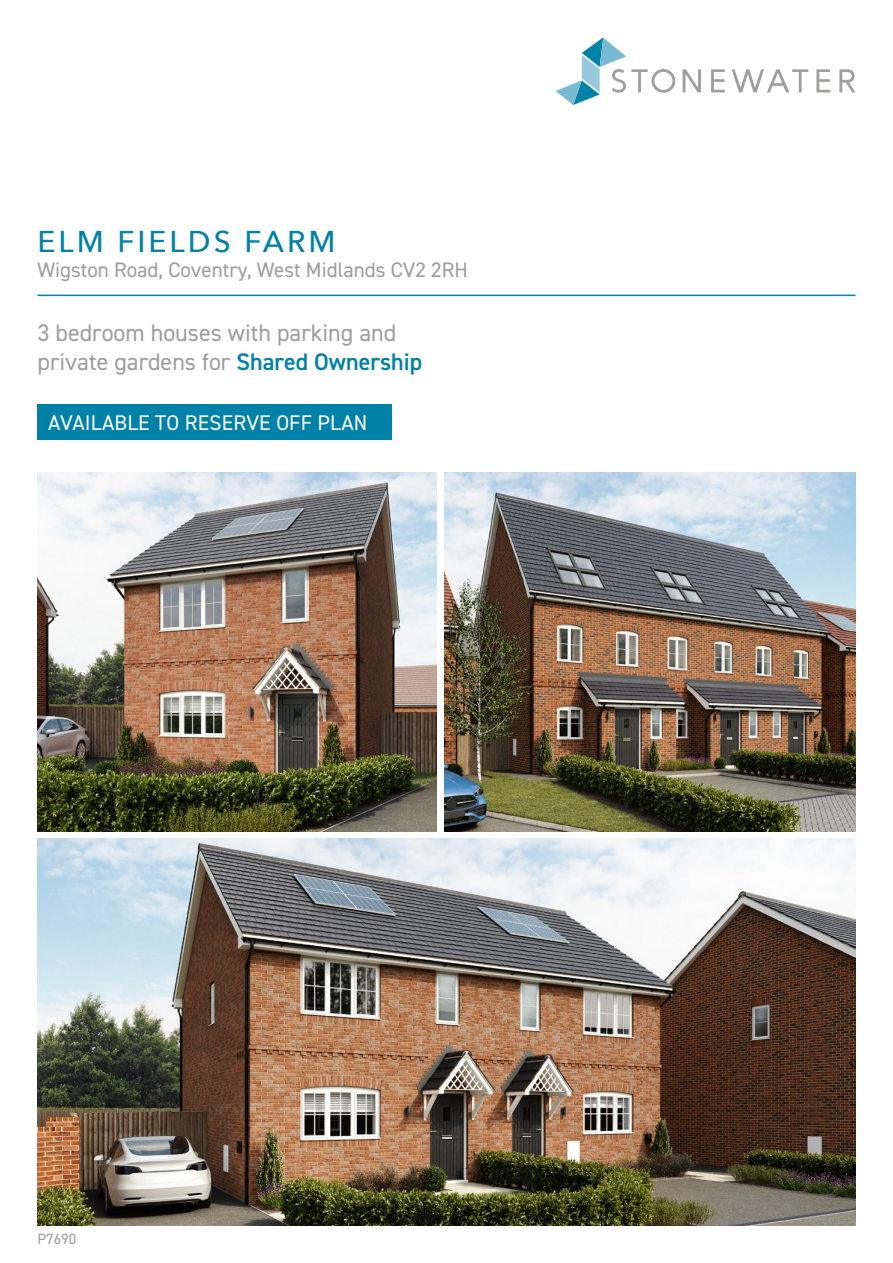
<style>
.page{position:relative;width:893px;height:1263px;background:#fff}
.page>*{position:absolute;margin:0;border:0;box-sizing:border-box;transform-origin:0 0}
.t1{font:500 30px "Avenir Next";letter-spacing:.1em;color:#0081a7}
.t2{font:24px/28.8px "DIN2014";color:#9d9d9c}
.t3{font:21.3px "DIN2014";letter-spacing:.01em;color:#fff}
.t4{font:21px "DIN2014";color:#9d9d9c}
.t5{font:15px "DIN2014";color:#9d9d9c}
.s1{font-weight:600;color:#0081a7}
</style>
<div class="page">
<img style="left:38px;top:838px;width:817px;height:387px">
<img style="left:38px;top:472px;width:399px;height:360px">
<img style="left:444px;top:472px;width:411px;height:360px">
<svg style="left:555px;top:38px;width:120px;height:67px"></svg>
<svg style="left:683px;top:69px;width:18px;height:23px"></svg>
<svg style="left:711px;top:69px;width:14px;height:23px"></svg>
<svg style="left:732px;top:69px;width:76px;height:23px"></svg>
<svg style="left:816px;top:69px;width:14px;height:23px"></svg>
<svg style="left:839px;top:69px;width:16px;height:23px"></svg>
<div style="left:38px;top:404px;width:354px;height:36px;background:#0081a7"></div>
<hr style="left:38px;top:295px;width:817px;height:1px;background:#0081a7">
<p class="t1" style="left:38px;top:216px;width:300px">ELM FIELDS FARM</p>
<p class="t4" style="left:38px;top:257px;width:432px">Wigston Road, Coventry, West Midlands CV2 2RH</p>
<p class="t2" style="left:38px;top:318px;width:386px">3 bedroom houses with parking and private gardens for <span class="s1">Shared Ownership</span></p>
<p class="t3" style="left:48px;top:410px;width:321px">AVAILABLE TO RESERVE OFF PLAN</p>
<p class="t5" style="left:38px;top:1230px;width:40px">P7690</p>
</div>
